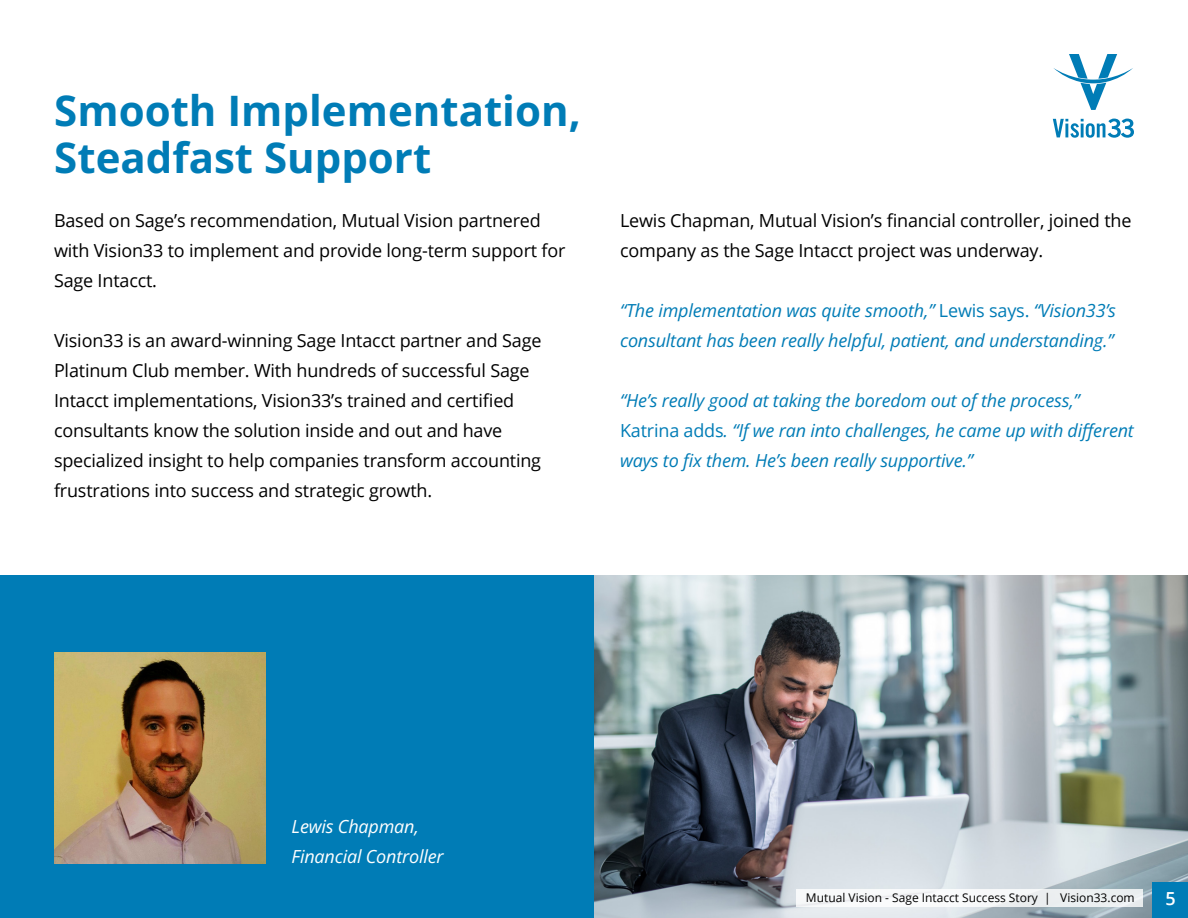
<style>
.page{position:relative;width:1188px;height:918px;background:#fff}
.page>*{position:absolute;margin:0;border:0;box-sizing:border-box;transform-origin:0 0}
.t1{font:700 42px/46.5px "Open Sans";color:#007cb6}
.t2{font:18px/30px "Open Sans";letter-spacing:-.01em;color:#000}
.t3{font:italic 18px/30px "Open Sans";letter-spacing:-.01em;color:#007cb6}
.t4{font:italic 18px/30px "Open Sans";letter-spacing:-.01em;color:#fff}
.t5{font:600 18px "Open Sans";color:#fff}
.t6{font:12px "Open Sans";color:#000}
.s1{font-style:normal}
</style>
<div class="page">
<img style="left:594px;top:576px;width:594px;height:342px">
<div style="left:1152px;top:882px;width:36px;height:36px;background:#007cb6"></div>
<svg style="left:1053px;top:54px;width:80px;height:56px"></svg>
<svg style="left:1053px;top:119px;width:81px;height:19px"></svg>
<div style="left:0;top:576px;width:594px;height:342px;background:#007cb6"></div>
<img style="left:54px;top:652px;width:212px;height:212px">
<div style="left:796px;top:890px;width:347px;height:18px;background:#f6f8f9"></div>
<h1 class="t1" style="left:54px;top:87px;width:528px">Smooth Implementation,<br>Steadfast Support</h1>
<p class="t2" style="left:54px;top:205px;width:513px">Based on Sage’s recommendation, Mutual Vision partnered with Vision33 to implement and provide long-term support for<br>Sage Intacct.</p>
<p class="t2" style="left:54px;top:325px;width:489px">Vision33 is an award-winning Sage Intacct partner and Sage Platinum Club member. With hundreds of successful Sage Intacct implementations, Vision33’s trained and certified consultants know the solution inside and out and have specialized insight to help companies transform accounting frustrations into success and strategic growth.</p>
<p class="t2" style="left:620px;top:205px;width:513px">Lewis Chapman, Mutual Vision’s financial controller, joined the company as the Sage Intacct project was underway.</p>
<p class="t3" style="left:620px;top:295px;width:498px">“The implementation was quite smooth,” <span class="s1">Lewis says.</span> “Vision33’s consultant has been really helpful, patient, and understanding.”</p>
<p class="t3" style="left:620px;top:385px;width:515px">“He’s really good at taking the boredom out of the process,”<br><span class="s1">Katrina adds</span>. “If we ran into challenges, he came up with different ways to fix them. He’s been really supportive.”</p>
<p class="t4" style="left:292px;top:811px;width:154px">Lewis Chapman,<br>Financial Controller</p>
<p class="t6" style="left:806px;top:890px;width:330px">Mutual Vision - Sage Intacct Success Story | Vision33.com</p>
<p class="t5" style="left:1165px;top:886px;width:12px">5</p>
</div>
